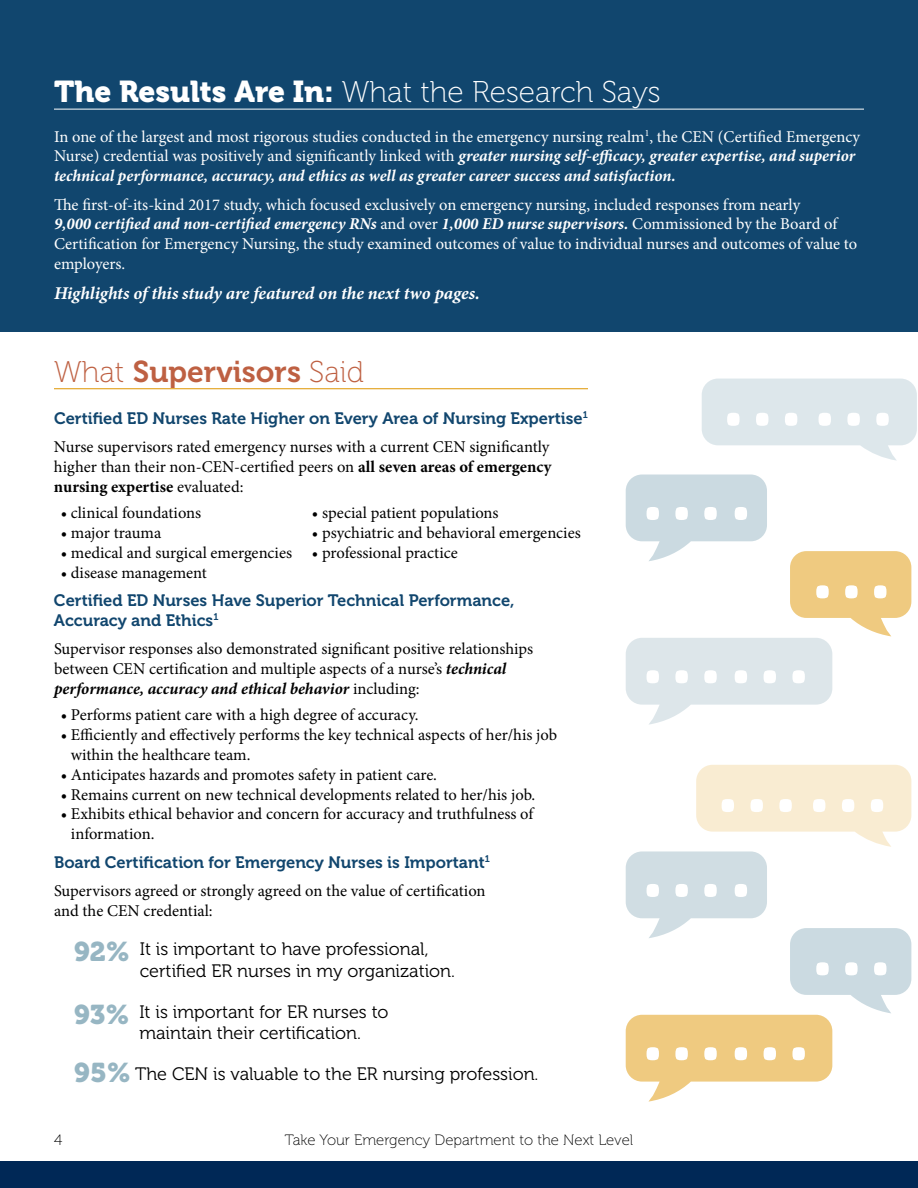
<style>
.page{position:relative;width:918px;height:1188px;background:#fff}
.page>*{position:absolute;margin:0;border:0;box-sizing:border-box;transform-origin:0 0}
.t1{font:30px "Museo 100";color:#fff}
.t2{font:30px "Museo 700";color:#be6042}
.t3{font:18px/21.6px "Museo 300";color:#000}
.t4{font:italic 700 18px "Minion Pro";letter-spacing:-.005em;color:#fff}
.t5{font:16.5px/19.8px "Minion Pro";color:#000}
.t6{font:16.5px/19.8px "Minion Pro";letter-spacing:-.005em;color:#fff}
.t7{font:16.5px/19.8px "Museo 700";color:#11466e}
.t8{font:15px "Museo 100";color:#000}
.s1{font-family:"Museo 900"}
.s2{font-weight:700;font-style:italic}
.s3{font-family:"Museo 100"}
.s4{font-weight:700}
.s5{font-family:"Museo 900";font-size:27px;color:#97b6c3}
</style>
<div class="page">
<div style="left:0;top:1161px;width:918px;height:27px;background:#002856"></div>
<div style="left:0;top:0;width:917px;height:331px;background:#11466e"></div>
<hr style="left:54px;top:109px;width:810px;height:1px;background:#fff">
<hr style="left:54px;top:388px;width:534px;height:1px;background:#df9600">
<svg style="left:626px;top:765px;width:285px;height:337px"></svg>
<svg style="left:702px;top:379px;width:215px;height:82px"></svg>
<svg style="left:626px;top:475px;width:285px;height:250px"></svg>
<h1 class="t1" style="left:54px;top:76px;width:608px"><span class="s1">The Results Are In:</span> What the Research Says</h1>
<p class="t6" style="left:54px;top:127px;width:808px">In one of the largest and most rigorous studies conducted in the emergency nursing realm<sup>1</sup>, the CEN (Certified Emergency<br>Nurse) credential was positively and significantly linked with <span class="s2">greater nursing self-efficacy, greater expertise, and superior technical performance, accuracy, and ethics as well as greater career success and satisfaction.</span></p>
<p class="t6" style="left:54px;top:195px;width:805px">The first-of-its-kind 2017 study, which focused exclusively on emergency nursing, included responses from nearly<br><span class="s2">9,000 certified and non-certified emergency RNs</span> and over <span class="s2">1,000 ED nurse supervisors.</span> Commissioned by the Board of Certification for Emergency Nursing, the study examined outcomes of value to individual nurses and outcomes of value to employers.</p>
<p class="t4" style="left:54px;top:281px;width:427px">Highlights of this study are featured on the next two pages.</p>
<h1 class="t2" style="left:54px;top:355px;width:311px"><span class="s3">What</span> Supervisors <span class="s3">Said</span></h1>
<p class="t7" style="left:54px;top:408px;width:536px">Certified ED Nurses Rate Higher on Every Area of Nursing Expertise<sup>1</sup></p>
<p class="t5" style="left:54px;top:437px;width:499px">Nurse supervisors rated emergency nurses with a current CEN significantly higher than their non-CEN-certified peers on <span class="s4">all seven areas of emergency nursing expertise</span> evaluated:</p>
<p class="t5" style="left:61px;top:503px;width:142px">• clinical foundations</p>
<p class="t5" style="left:312px;top:503px;width:188px">• special patient populations</p>
<p class="t5" style="left:61px;top:523px;width:102px">• major trauma</p>
<p class="t5" style="left:312px;top:523px;width:270px">• psychiatric and behavioral emergencies</p>
<p class="t5" style="left:61px;top:543px;width:399px">• medical and surgical emergencies • professional practice</p>
<p class="t5" style="left:61px;top:562px;width:148px">• disease management</p>
<p class="t7" style="left:54px;top:591px;width:462px">Certified ED Nurses Have Superior Technical Performance,<br>Accuracy and Ethics<sup>1</sup></p>
<p class="t5" style="left:54px;top:639px;width:481px">Supervisor responses also demonstrated significant positive relationships between CEN certification and multiple aspects of a nurse’s <span class="s2">technical performance, accuracy and ethical behavior</span> including:</p>
<p class="t5" style="left:61px;top:705px;width:359px">• Performs patient care with a high degree of accuracy.</p>
<p class="t5" style="left:71px;top:725px;width:488px;text-indent:-10px">• Efficiently and effectively performs the key technical aspects of her/his job within the healthcare team.</p>
<p class="t5" style="left:61px;top:765px;width:378px">• Anticipates hazards and promotes safety in patient care.</p>
<p class="t5" style="left:61px;top:784px;width:476px">• Remains current on new technical developments related to her/his job.</p>
<p class="t5" style="left:71px;top:804px;width:464px;text-indent:-10px">• Exhibits ethical behavior and concern for accuracy and truthfulness of information.</p>
<p class="t7" style="left:54px;top:852px;width:438px">Board Certification for Emergency Nurses is Important<sup>1</sup></p>
<p class="t5" style="left:54px;top:881px;width:433px">Supervisors agreed or strongly agreed on the value of certification and the CEN credential:</p>
<p class="t3" style="left:140px;top:938px;width:317px;text-indent:-66px"><span class="s5">92%</span> It is important to have professional, certified ER nurses in my organization.</p>
<p class="t3" style="left:139px;top:1001px;width:251px;text-indent:-65px"><span class="s5">93%</span> It is important for ER nurses to maintain their certification.</p>
<p class="t3" style="left:74px;top:1064px;width:466px"><span class="s5">95%</span> The CEN is valuable to the ER nursing profession.</p>
<p class="t8" style="left:54px;top:1132px;width:10px">4</p>
<p class="t8" style="left:285px;top:1132px;width:350px">Take Your Emergency Department to the Next Level</p>
</div>
